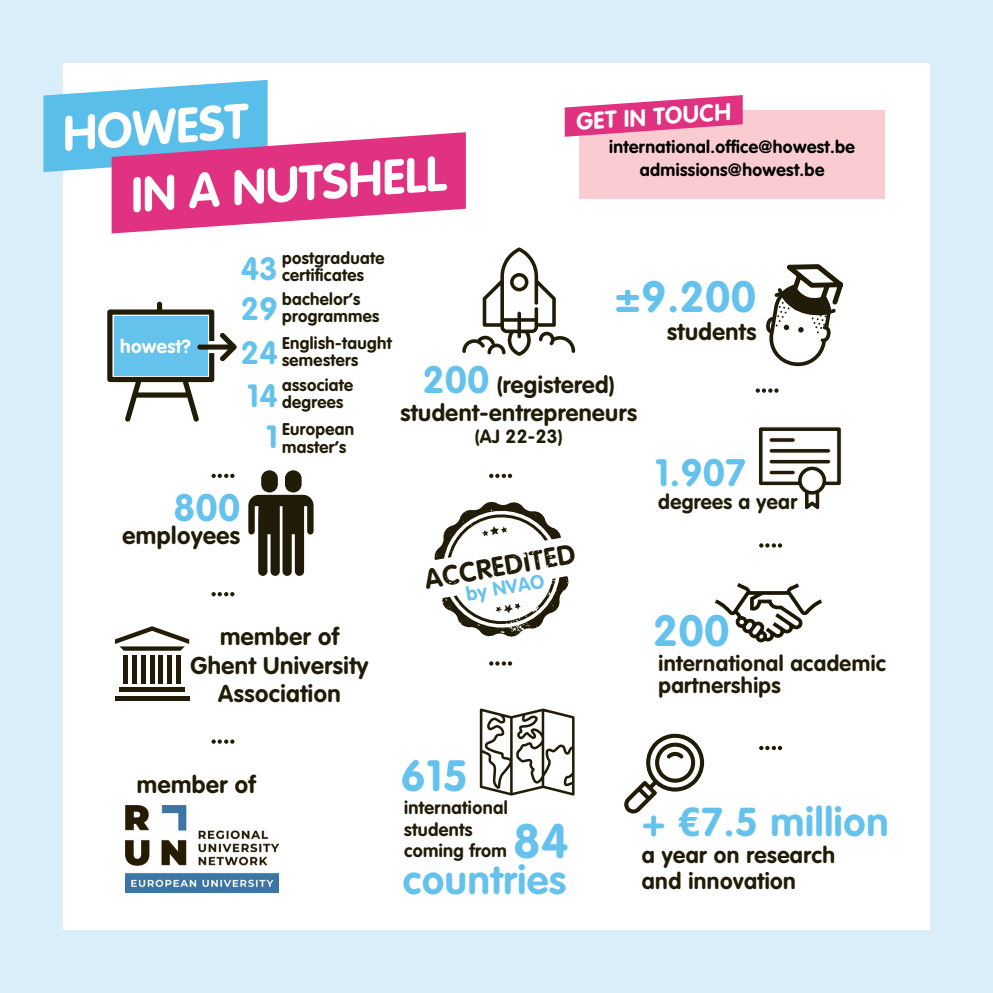
<style>
.page{position:relative;width:993px;height:993px;background:#fff}
.page>*{position:absolute;margin:0;border:0;box-sizing:border-box;transform-origin:0 0}
.t1{font:700 48.48px/66px "VAG Rounded Std";color:#fff}
.t2{font:700 47.6px "VAG Rounded Std";color:#64c2ec}
.t3{font:700 43.23px "VAG Rounded Std";letter-spacing:.02em;color:#64c2ec}
.t4{font:700 39.73px "VAG Rounded Std";letter-spacing:.02em;color:#64c2ec}
.t5{font:700 37.62px "VAG Rounded Std";letter-spacing:.02em;color:#64c2ec}
.t6{font:700 31.68px "VAG Rounded Std";letter-spacing:.02em;color:#64c2ec}
.t7{font:700 27.3px "VAG Rounded Std";color:#211c07}
.t8{font:700 23.97px "VAG Rounded Std";letter-spacing:.02em;color:#211c07}
.t9{font:700 23.8px/28.7px "VAG Rounded Std";letter-spacing:.02em;color:#211c07;text-align:center}
.t10{font:700 23.62px "VAG Rounded Std";color:#fff}
.t11{font:700 23.45px/28px "VAG Rounded Std";letter-spacing:.02em;color:#211c07;text-align:center}
.t12{font:700 22.57px/26.4px "VAG Rounded Std";letter-spacing:.02em;color:#211c07}
.t13{font:700 21.7px/22.2px "VAG Rounded Std";letter-spacing:.02em;color:#211c07}
.t14{font:700 20.47px "VAG Rounded Std";letter-spacing:.02em;color:#211c07}
.t15{font:700 19.25px "VAG Rounded Std";color:#64c2ec}
.t16{font:700 18.9px "VAG Rounded Std";color:#211c07}
.t17{font:700 18.9px "VAG Rounded Std";letter-spacing:.02em;color:#fff}
.t18{font:700 18.03px/21.5px "VAG Rounded Std";letter-spacing:.02em;color:#211c07}
.t19{font:700 17.5px/22.8px "VAG Rounded Std";letter-spacing:.02em;color:#000;text-align:center}
.t20{font:700 16.8px/17.7px "VAG Rounded Std";letter-spacing:.02em;color:#211c07}
.s1{font-size:31.68px;color:#64c2ec}
.s2{font-size:37.62px;color:#64c2ec}
</style>
<div class="page">
<div style="left:0;top:0;width:992px;height:992px;background:#daeefa"></div>
<div style="left:63px;top:63px;width:866px;height:866px;background:#fff"></div>
<svg style="left:138px;top:79px;width:130px;height:10px"></svg>
<svg style="left:43px;top:89px;width:423px;height:145px"></svg>
<img style="left:125px;top:805px;width:153px;height:87px">
<svg style="left:211px;top:739px;width:23px;height:4px"></svg>
<svg style="left:211px;top:592px;width:23px;height:4px"></svg>
<svg style="left:211px;top:473px;width:23px;height:5px"></svg>
<svg style="left:489px;top:473px;width:23px;height:5px"></svg>
<svg style="left:489px;top:661px;width:23px;height:4px"></svg>
<svg style="left:758px;top:426px;width:83px;height:84px"></svg>
<div style="left:768px;top:437px;width:27px;height:5px;background:#211c07;border-radius:2px"></div>
<div style="left:768px;top:437px;width:27px;height:5px;border:1px solid #fff;border-radius:2px"></div>
<div style="left:768px;top:459px;width:62px;height:5px;background:#211c07;border-radius:2px"></div>
<div style="left:768px;top:459px;width:62px;height:5px;border:1px solid #fff;border-radius:2px"></div>
<hr style="left:768px;top:470px;width:27px;height:4px;background:#211c07;border-radius:2px">
<div style="left:768px;top:470px;width:27px;height:5px;border:1px solid #fff;border-radius:2px"></div>
<div style="left:768px;top:448px;width:62px;height:5px;background:#211c07;border-radius:2px"></div>
<div style="left:768px;top:448px;width:62px;height:5px;border:1px solid #fff;border-radius:2px"></div>
<svg style="left:755px;top:388px;width:23px;height:4px"></svg>
<svg style="left:759px;top:543px;width:22px;height:4px"></svg>
<svg style="left:759px;top:745px;width:22px;height:4px"></svg>
<svg style="left:107px;top:301px;width:130px;height:121px"></svg>
<svg style="left:248px;top:470px;width:65px;height:105px"></svg>
<svg style="left:766px;top:264px;width:77px;height:102px"></svg>
<svg style="left:624px;top:733px;width:79px;height:80px"></svg>
<hr style="left:150px;top:655px;width:4px;height:28px;background:#211c07">
<hr style="left:141px;top:655px;width:4px;height:28px;background:#211c07">
<div style="left:132px;top:655px;width:5px;height:28px;background:#211c07"></div>
<hr style="left:124px;top:655px;width:4px;height:28px;background:#211c07">
<hr style="left:159px;top:655px;width:4px;height:28px;background:#211c07">
<div style="left:167px;top:655px;width:5px;height:28px;background:#211c07"></div>
<hr style="left:176px;top:655px;width:4px;height:28px;background:#211c07">
<hr style="left:119px;top:687px;width:66px;height:4px;background:#211c07">
<hr style="left:115px;top:696px;width:74px;height:4px;background:#211c07">
<svg style="left:115px;top:626px;width:74px;height:24px"></svg>
<svg style="left:479px;top:708px;width:95px;height:87px"></svg>
<svg style="left:462px;top:247px;width:113px;height:109px"></svg>
<svg style="left:715px;top:583px;width:107px;height:60px"></svg>
<svg style="left:434px;top:501px;width:135px;height:135px"></svg>
<div style="left:579px;top:110px;width:305px;height:88px;background:#facbd0"></div>
<svg style="left:564px;top:95px;width:178px;height:42px"></svg>
<h1 class="t1" style="left:123px;top:98px;width:317px;text-indent:-64px;rotate:-4deg">HOWEST<br>IN A NUTSHELL</h1>
<h3 class="t10" style="left:574px;top:108px;width:156px;rotate:-4deg">GET IN TOUCH</h3>
<p class="t19" style="left:609px;top:136px;width:247px">international.office@howest.be admissions@howest.be</p>
<h3 class="t6" style="left:241px;top:250px;width:39px">43</h3>
<p class="t20" style="left:282px;top:249px;width:104px">postgraduate certificates</p>
<p class="t17" style="left:120px;top:335px;width:72px">howest?</p>
<p class="t20" style="left:282px;top:290px;width:99px">bachelor’s programmes</p>
<h3 class="t6" style="left:241px;top:290px;width:39px">29</h3>
<h3 class="t6" style="left:241px;top:334px;width:39px">24</h3>
<p class="t20" style="left:282px;top:334px;width:111px">English-taught semesters</p>
<h3 class="t6" style="left:247px;top:377px;width:32px">14</h3>
<p class="t20" style="left:282px;top:376px;width:73px">associate degrees</p>
<p class="t20" style="left:266px;top:421px;width:90px;text-align:center"><span class="s1">1</span> European master’s</p>
<h3 class="t5" style="left:173px;top:486px;width:68px">800</h3>
<h3 class="t8" style="left:122px;top:521px;width:119px">employees</h3>
<h3 class="t9" style="left:190px;top:623px;width:179px">member of<br>Ghent University<br>Association</h3>
<h3 class="t3" style="left:614px;top:271px;width:143px">±9.200</h3>
<h3 class="t11" style="left:667px;top:318px;width:91px">students</h3>
<h3 class="t11" style="left:400px;top:371px;width:238px"><span class="s2">200</span> (registered) student-entrepreneurs</h3>
<p class="t16" style="left:474px;top:425px;width:89px">(AJ 22-23)</p>
<h3 class="t7" style="left:422px;top:563px;width:154px;rotate:-10deg">ACCREDITED</h3>
<p class="t15" style="left:464px;top:583px;width:80px;rotate:-10deg">by NVAO</p>
<h3 class="t5" style="left:655px;top:451px;width:92px">1.907</h3>
<p class="t14" style="left:658px;top:489px;width:140px">degrees a year</p>
<h3 class="t3" style="left:653px;top:605px;width:78px">200</h3>
<p class="t13" style="left:658px;top:652px;width:229px">international academic partnerships</p>
<h3 class="t9" style="left:137px;top:771px;width:120px">member of</h3>
<h3 class="t3" style="left:400px;top:750px;width:69px">615</h3>
<p class="t18" style="left:404px;top:797px;width:105px">international students coming from</p>
<h2 class="t2" style="left:513px;top:813px;width:57px">84</h2>
<h3 class="t4" style="left:402px;top:856px;width:165px">countries</h3>
<h3 class="t4" style="left:641px;top:798px;width:248px">+ €7.5 million</h3>
<h3 class="t12" style="left:641px;top:842px;width:195px">a year on research and innovation</h3>
</div>
